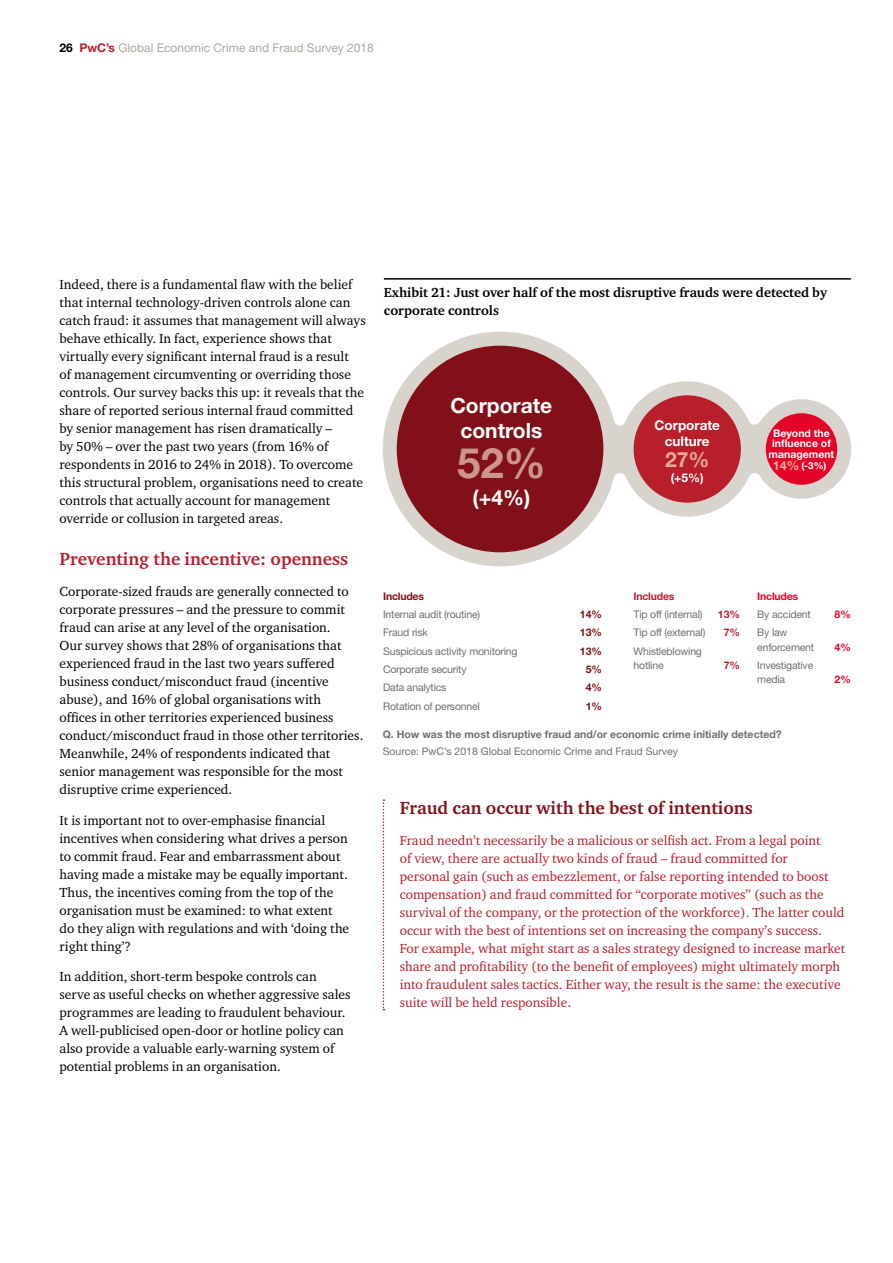
<style>
.page{position:relative;width:893px;height:1263px;background:#fff}
.page>*{position:absolute;margin:0;border:0;box-sizing:border-box;transform-origin:0 0}
.t1{font:700 42px "Helvetica Neue";color:#cc968c}
.t2{font:700 21px/25.2px "Helvetica Neue";color:#fff;text-align:center}
.t3{font:700 21px "Helvetica Neue";color:#e3a89c}
.t4{font:700 18px "Charter ITC";color:#821018}
.t5{font:700 18px "Charter ITC";color:#b91e2b}
.t6{font:13.5px/18px "Charter ITC";color:#000}
.t7{font:13.5px/18px "Charter ITC";color:#b91e2b}
.t8{font:700 13.5px/18px "Charter ITC";color:#000}
.t9{font:700 13.5px/16.2px "Helvetica Neue";color:#fff;text-align:center}
.t10{font:12px "Helvetica Neue";color:#b0a69d}
.t11{font:700 12px "Helvetica Neue";color:#fff}
.t12{font:10.5px/14.1px "Helvetica Neue";letter-spacing:-.02em;color:#706f6f}
.t13{font:700 10.5px "Helvetica Neue";color:#706f6f}
.t14{font:10.5px "Helvetica Neue";color:#706f6f}
.t15{font:700 10.5px/10.5px "Helvetica Neue";color:#fff;text-align:center}
.t16{font:700 10.5px "Helvetica Neue";letter-spacing:-.02em;color:#821018}
.t17{font:700 10.5px "Helvetica Neue";letter-spacing:-.02em;color:#b91e2b}
.t18{font:700 10.5px "Helvetica Neue";letter-spacing:-.02em;color:#e40428}
.t19{font:700 9.75px "Helvetica Neue";color:#fff}
.s1{font-weight:700;color:#000}
.s2{font-weight:700;color:#b91e2b}
.s3{font-size:12.6px;color:#f6b09f}
</style>
<div class="page">
<hr style="left:384px;top:278px;width:467px;height:2px;background:#000">
<div style="left:752px;top:399px;width:99px;height:100px;border:28px solid #d9d3cd;border-radius:50%"></div>
<div style="left:766px;top:413px;width:71px;height:72px;background:#e40428;border-radius:50%"></div>
<div style="left:383px;top:332px;width:234px;height:234px;border:28px solid #d9d3cd;border-radius:50%"></div>
<div style="left:397px;top:346px;width:206px;height:206px;background:#821018;border-radius:50%"></div>
<div style="left:620px;top:381px;width:135px;height:136px;border:28px solid #d9d3cd;border-radius:50%"></div>
<div style="left:634px;top:395px;width:107px;height:108px;background:#b91e2b;border-radius:50%"></div>
<div style="left:748px;top:412px;width:13px;height:13px;background:#fff;border-radius:50%"></div>
<div style="left:748px;top:473px;width:13px;height:12px;background:#fff;border-radius:50%"></div>
<svg style="left:383px;top:799px;width:1px;height:211px"></svg>
<p class="t10" style="left:60px;top:41px;width:316px"><span class="s1">26</span> <span class="s2">PwC’s</span> Global Economic Crime and Fraud Survey 2018</p>
<p class="t6" style="left:60px;top:275px;width:308px">Indeed, there is a fundamental flaw with the belief that internal technology-driven controls alone can catch fraud: it assumes that management will always behave ethically. In fact, experience shows that virtually every significant internal fraud is a result<br>of management circumventing or overriding those controls. Our survey backs this up: it reveals that the share of reported serious internal fraud committed by senior management has risen dramatically –<br>by 50% – over the past two years (from 16% of respondents in 2016 to 24% in 2018). To overcome this structural problem, organisations need to create controls that actually account for management override or collusion in targeted areas.</p>
<h3 class="t5" style="left:60px;top:548px;width:290px">Preventing the incentive: openness</h3>
<p class="t6" style="left:60px;top:582px;width:305px">Corporate-sized frauds are generally connected to corporate pressures – and the pressure to commit fraud can arise at any level of the organisation.<br>Our survey shows that 28% of organisations that experienced fraud in the last two years suffered business conduct/misconduct fraud (incentive abuse), and 16% of global organisations with<br>offices in other territories experienced business conduct/misconduct fraud in those other territories.<br>Meanwhile, 24% of respondents indicated that senior management was responsible for the most disruptive crime experienced.</p>
<p class="t6" style="left:60px;top:811px;width:291px">It is important not to over-emphasise financial incentives when considering what drives a person to commit fraud. Fear and embarrassment about having made a mistake may be equally important.<br>Thus, the incentives coming from the top of the organisation must be examined: to what extent do they align with regulations and with ‘doing the right thing’?</p>
<p class="t6" style="left:60px;top:967px;width:292px">In addition, short-term bespoke controls can serve as useful checks on whether aggressive sales programmes are leading to fraudulent behaviour.<br>A well-publicised open-door or hotline policy can also provide a valuable early-warning system of potential problems in an organisation.</p>
<p class="t8" style="left:384px;top:283px;width:445px">Exhibit 21: Just over half of the most disruptive frauds were detected by corporate controls</p>
<h2 class="t2" style="left:450px;top:393px;width:103px">Corporate controls</h2>
<h1 class="t1" style="left:457px;top:437px;width:90px">52%</h1>
<h2 class="t2" style="left:472px;top:484px;width:59px">(+4%)</h2>
<p class="t9" style="left:654px;top:416px;width:67px">Corporate culture</p>
<p class="t11" style="left:671px;top:471px;width:34px">(+5%)</p>
<h2 class="t3" style="left:665px;top:446px;width:46px">27%</h2>
<p class="t15" style="left:769px;top:427px;width:67px">Beyond the influence of management</p>
<p class="t19" style="left:773px;top:460px;width:55px"><span class="s3">14%</span> (-3%)</p>
<p class="t16" style="left:383px;top:590px;width:42px">Includes</p>
<p class="t12" style="left:383px;top:607px;width:99px">Internal audit (routine)</p>
<p class="t16" style="left:580px;top:608px;width:24px">14%</p>
<p class="t12" style="left:383px;top:625px;width:46px">Fraud risk</p>
<p class="t16" style="left:580px;top:626px;width:24px">13%</p>
<p class="t12" style="left:383px;top:644px;width:136px">Suspicious activity monitoring</p>
<p class="t16" style="left:580px;top:644px;width:24px">13%</p>
<p class="t12" style="left:383px;top:662px;width:85px">Corporate security</p>
<p class="t16" style="left:586px;top:663px;width:18px">5%</p>
<p class="t12" style="left:383px;top:680px;width:65px">Data analytics</p>
<p class="t16" style="left:586px;top:681px;width:18px">4%</p>
<p class="t12" style="left:383px;top:699px;width:98px">Rotation of personnel</p>
<p class="t16" style="left:586px;top:699px;width:18px">1%</p>
<p class="t17" style="left:634px;top:589px;width:42px">Includes</p>
<p class="t12" style="left:634px;top:607px;width:70px">Tip off (internal)</p>
<p class="t17" style="left:718px;top:608px;width:24px">13%</p>
<p class="t12" style="left:634px;top:625px;width:73px">Tip off (external)</p>
<p class="t17" style="left:724px;top:626px;width:18px">7%</p>
<p class="t12" style="left:634px;top:644px;width:70px">Whistleblowing hotline</p>
<p class="t17" style="left:724px;top:659px;width:18px">7%</p>
<p class="t18" style="left:757px;top:589px;width:42px">Includes</p>
<p class="t12" style="left:757px;top:607px;width:55px">By accident</p>
<p class="t18" style="left:834px;top:608px;width:18px">8%</p>
<p class="t12" style="left:757px;top:625px;width:58px">By law enforcement</p>
<p class="t18" style="left:834px;top:640px;width:18px">4%</p>
<p class="t12" style="left:757px;top:658px;width:58px">Investigative media</p>
<p class="t18" style="left:834px;top:673px;width:18px">2%</p>
<p class="t13" style="left:383px;top:728px;width:400px">Q. How was the most disruptive fraud and/or economic crime initially detected?</p>
<p class="t14" style="left:383px;top:745px;width:297px">Source: PwC’s 2018 Global Economic Crime and Fraud Survey</p>
<h3 class="t4" style="left:400px;top:796px;width:354px">Fraud can occur with the best of intentions</h3>
<p class="t7" style="left:400px;top:831px;width:447px">Fraud needn’t necessarily be a malicious or selfish act. From a legal point<br>of view, there are actually two kinds of fraud – fraud committed for<br>personal gain (such as embezzlement, or false reporting intended to boost compensation) and fraud committed for “corporate motives” (such as the survival of the company, or the protection of the workforce). The latter could occur with the best of intentions set on increasing the company’s success.<br>For example, what might start as a sales strategy designed to increase market share and profitability (to the benefit of employees) might ultimately morph into fraudulent sales tactics. Either way, the result is the same: the executive suite will be held responsible.</p>
</div>
